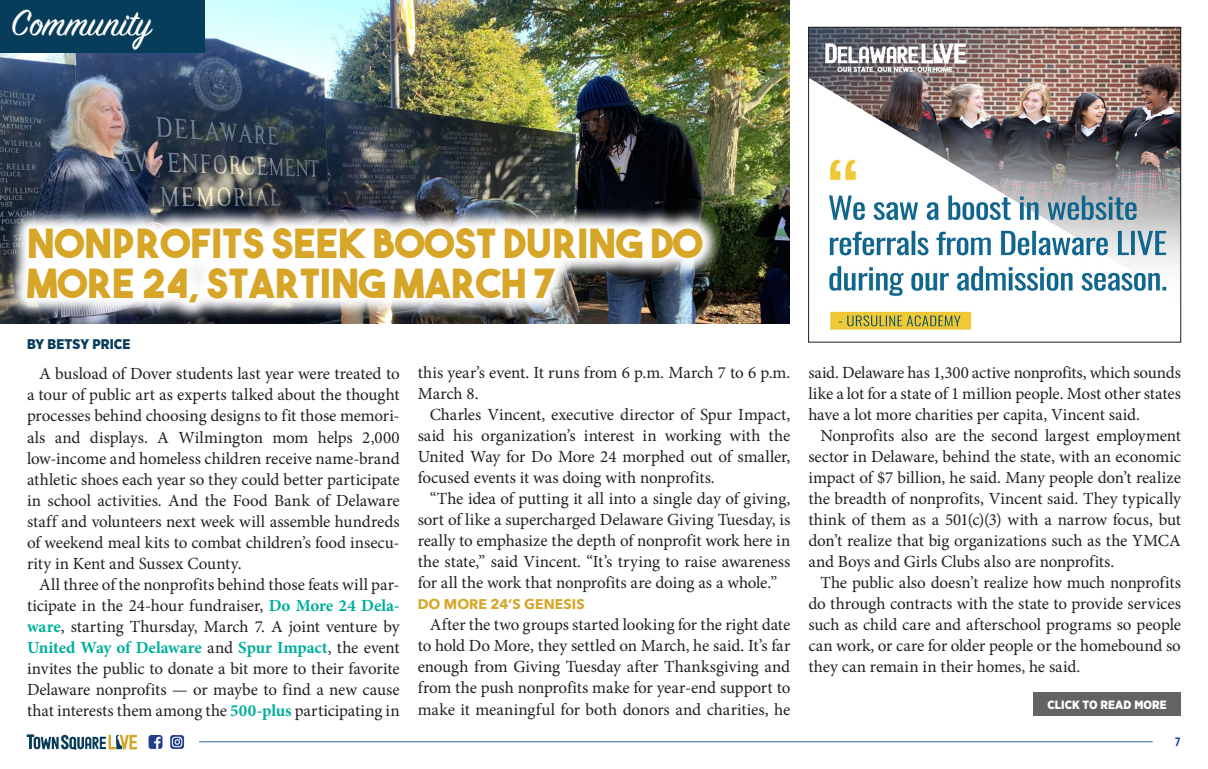
<style>
.page{position:relative;width:1208px;height:769px;background:#fff}
.page>*{position:absolute;margin:0;border:0;box-sizing:border-box;transform-origin:0 0}
.t1{font:40px/40px "The Bold Font";letter-spacing:.01em;color:#d7a628}
.t2{font:40px "Sign Painter House Script";color:#fff}
.body_copy{font:17px/21px "Minion Pro";letter-spacing:-.005em;color:#231f20;text-align:justify}
.t3{font:700 14px "Avenir Next";letter-spacing:.005em;color:#d7a628}
.t4{font:900 14px "Gotham Narrow";letter-spacing:.005em;color:#073d5a}
.t5{font:900 12px "Gotham Narrow";letter-spacing:.005em;color:#fff}
.t6{font:600 12px "Avenir Next Condensed";color:#039}
.s1{font-weight:700;color:#00af9b}
</style>
<div class="page">
<img style="left:0;top:0;width:789px;height:323px">
<img style="left:6px;top:207px;width:717px;height:116px">
<hr style="left:199px;top:740px;width:953px;height:1px;background:#369">
<svg style="left:148px;top:735px;width:14px;height:13px"></svg>
<svg style="left:170px;top:735px;width:14px;height:13px"></svg>
<svg style="left:27px;top:734px;width:110px;height:15px"></svg>
<div style="left:0;top:0;width:204px;height:52px;background:#073d5a"></div>
<div style="left:1033px;top:692px;width:147px;height:23px;background:#636366"></div>
<img style="left:810px;top:29px;width:368px;height:301px">
<div style="left:808px;top:27px;width:372px;height:315px;border:1px solid #231f20"></div>
<p class="t2" style="left:11px;top:-2px;width:142px">Community</p>
<p class="t1" style="left:27px;top:223px;width:677px">NONPROFITS SEEK BOOST DURING DO<br>MORE 24, STARTING MARCH 7</p>
<p class="t4" style="left:27px;top:335px;width:105px">BY BETSY PRICE</p>
<p class="body_copy" style="left:27px;top:363px;width:374px;text-indent:12px">A busload of Dover students last year were treated to a tour of public art as experts talked about the thought processes behind choosing designs to fit those memori&shy;als and displays. A Wilmington mom helps 2,000 low-income and homeless children receive name-brand athletic shoes each year so they could better participate in school activities. And the Food Bank of Delaware staff and volunteers next week will assemble hundreds of weekend meal kits to combat children’s food insecu&shy;rity in Kent and Sussex County.</p>
<p class="body_copy" style="left:27px;top:573px;width:374px;text-indent:12px">All three of the nonprofits behind those feats will par&shy;ticipate in the 24-hour fundraiser, <span class="s1">Do More 24 Dela&shy;ware</span>, starting Thursday, March 7. A joint venture by <span class="s1">United Way of Delaware</span> and <span class="s1">Spur Impact</span>, the event invites the public to donate a bit more to their favorite Delaware nonprofits — or maybe to find a new cause that interests them among the <span class="s1">500-plus</span> participating in</p>
<p class="body_copy" style="left:417px;top:362px;width:374px">this year’s event. It runs from 6 p.m. March 7 to 6 p.m.<br>March 8.</p>
<p class="body_copy" style="left:417px;top:404px;width:374px;text-indent:12px">Charles Vincent, executive director of Spur Impact, said his organization’s interest in working with the United Way for Do More 24 morphed out of smaller, focused events it was doing with nonprofits.</p>
<p class="body_copy" style="left:417px;top:488px;width:374px;text-indent:12px">“The idea of putting it all into a single day of giving, sort of like a supercharged Delaware Giving Tuesday, is really to emphasize the depth of nonprofit work here in the state,” said Vincent. “It’s trying to raise awareness for all the work that nonprofits are doing as a whole.”</p>
<p class="t3" style="left:417px;top:592px;width:168px">DO MORE 24’S GENESIS</p>
<p class="body_copy" style="left:417px;top:614px;width:374px;text-indent:12px">After the two groups started looking for the right date to hold Do More, they settled on March, he said. It’s far enough from Giving Tuesday after Thanksgiving and from the push nonprofits make for year-end support to make it meaningful for both donors and charities, he</p>
<p class="body_copy" style="left:808px;top:362px;width:374px">said. Delaware has 1,300 active nonprofits, which sounds like a lot for a state of 1 million people. Most other states have a lot more charities per capita, Vincent said.</p>
<p class="body_copy" style="left:808px;top:425px;width:374px;text-indent:12px">Nonprofits also are the second largest employment sector in Delaware, behind the state, with an economic impact of $7 billion, he said. Many people don’t realize the breadth of nonprofits, Vincent said. They typically think of them as a 501(c)(3) with a narrow focus, but don’t realize that big organizations such as the YMCA and Boys and Girls Clubs also are nonprofits.</p>
<p class="body_copy" style="left:808px;top:572px;width:374px;text-indent:12px">The public also doesn’t realize how much nonprofits do through contracts with the state to provide services such as child care and afterschool programs so people can work, or care for older people or the homebound so they can remain in their homes, he said.</p>
<p class="t5" style="left:1047px;top:696px;width:121px">CLICK TO READ MORE</p>
<p class="t6" style="left:1174px;top:731px;width:7px">7</p>
</div>
